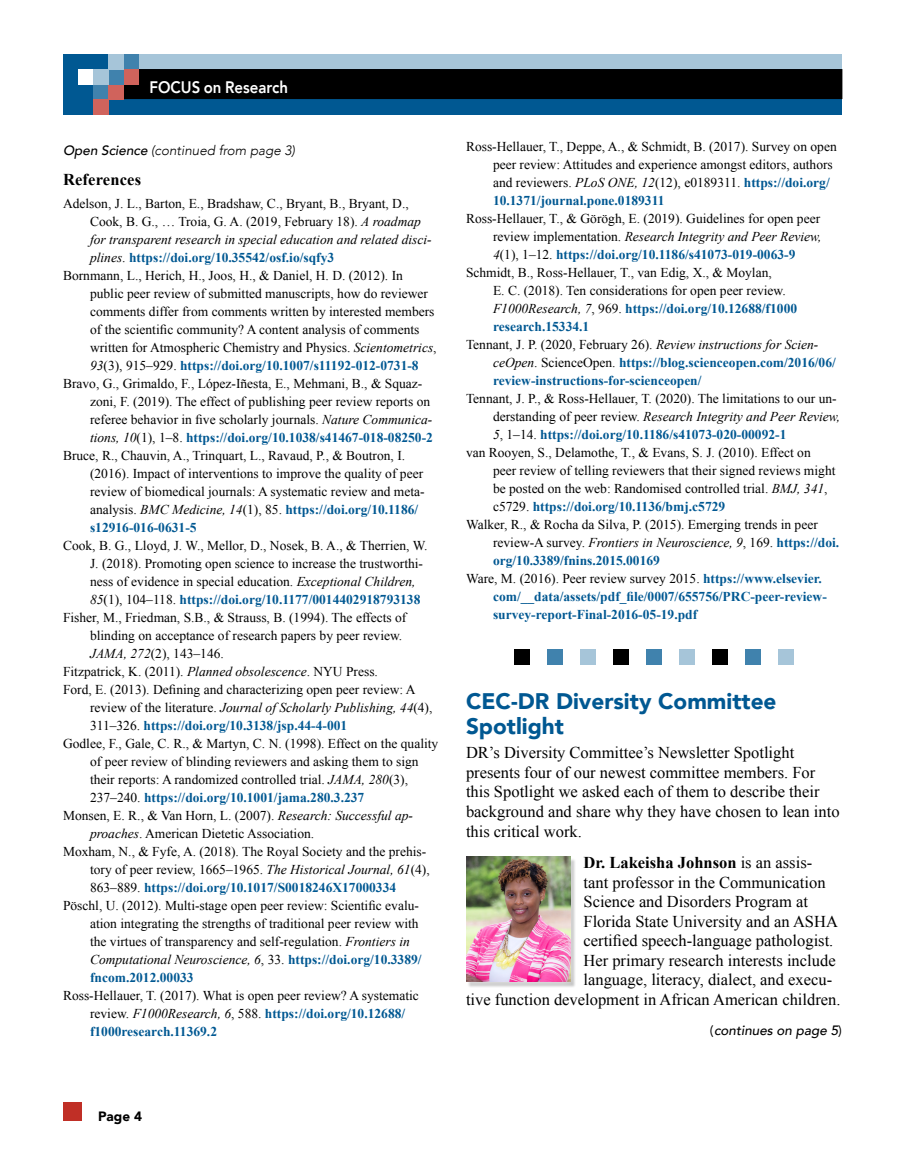
<style>
.page{position:relative;width:905px;height:1175px;background:#fff}
.page>*{position:absolute;margin:0;border:0;box-sizing:border-box;transform-origin:0 0}
.AT{font:900 22.5px/25.5px "Avenir";color:#005892}
.t1{font:800 16.65px "Avenir";color:#fff;scale:.9 1}
.Body_After_Head{font:16.5px/19.5px "Times New Roman";color:#000}
.Body_After_Head-2{font:700 16.5px "Times New Roman";color:#000}
.Reference_Head{font:700 16.5px "Times New Roman";letter-spacing:.01em;color:#000}
.Reference_List{font:13.5px/18px "Times New Roman";color:#000}
.Reference_List-2{font:700 13.5px/18px "Times New Roman";color:#005892}
.Continued_From{font:italic 300 13.5px "Avenir";color:#000}
.Continued_From-2{font:italic 500 13.5px "Avenir";color:#000}
.t2{font:900 13.5px "Avenir";color:#000}
.s1{font-weight:500}
.s2{font-style:italic}
.s3{font-weight:700;color:#005892}
.s4{font-weight:400;color:#000}
.s5{font-weight:400;font-style:italic;color:#000}
.s6{font-weight:400}
.s7{font-weight:400;font-style:normal}
</style>
<div class="page">
<div style="left:63px;top:1102px;width:18px;height:18px;background:#c02f26"></div>
<div style="left:63px;top:54px;width:779px;height:60px;background:#005892"></div>
<div style="left:138px;top:54px;width:704px;height:15px;background:#a6c5d9"></div>
<div style="left:124px;top:70px;width:717px;height:28px;background:#000"></div>
<div style="left:123px;top:69px;width:719px;height:30px;border:2px solid #000"></div>
<div style="left:123px;top:54px;width:15px;height:15px;background:#4082ad"></div>
<div style="left:93px;top:84px;width:15px;height:15px;background:#4082ad"></div>
<div style="left:93px;top:99px;width:15px;height:15px;background:#d0635c"></div>
<div style="left:108px;top:84px;width:15px;height:15px;background:#d0635c"></div>
<div style="left:123px;top:69px;width:15px;height:15px;background:#d0635c"></div>
<div style="left:78px;top:69px;width:15px;height:15px;background:#fff"></div>
<div style="left:108px;top:69px;width:15px;height:15px;background:#4082ad"></div>
<div style="left:93px;top:69px;width:15px;height:15px;background:#a6c5d9"></div>
<div style="left:108px;top:54px;width:15px;height:15px;background:#a6c5d9"></div>
<div style="left:547px;top:649px;width:15px;height:15px;background:#4082ad"></div>
<div style="left:646px;top:649px;width:15px;height:15px;background:#4082ad"></div>
<div style="left:745px;top:649px;width:15px;height:15px;background:#4082ad"></div>
<div style="left:778px;top:649px;width:15px;height:15px;background:#a6c5d9"></div>
<div style="left:580px;top:649px;width:15px;height:15px;background:#a6c5d9"></div>
<div style="left:679px;top:649px;width:15px;height:15px;background:#a6c5d9"></div>
<div style="left:514px;top:649px;width:15px;height:15px;background:#000"></div>
<div style="left:613px;top:649px;width:15px;height:15px;background:#000"></div>
<div style="left:712px;top:649px;width:15px;height:15px;background:#000"></div>
<div style="left:457px;top:848px;width:121px;height:142px;background:#fff;opacity:.75"></div>
<img style="left:466px;top:857px;width:104px;height:124px">
<p class="t1" style="left:149px;top:74px;width:155px">FOCUS on Research</p>
<p class="Continued_From" style="left:63px;top:142px;width:233px"><span class="s1">Open Science</span> (continued from page 3)</p>
<p class="Reference_Head" style="left:63px;top:168px;width:80px">References</p>
<p class="Reference_List" style="left:90px;top:194px;width:343px;text-indent:-27px">Adelson, J. L., Barton, E., Bradshaw, C., Bryant, B., Bryant, D., Cook, B. G., … Troia, G. A. (2019, February 18). <span class="s2">A roadmap for transparent research in special education and related disci&shy;plines</span>. <span class="s3">https://doi.org/10.35542/osf.io/sqfy3</span></p>
<p class="Reference_List" style="left:90px;top:266px;width:348px;text-indent:-27px">Bornmann, L., Herich, H., Joos, H., &amp; Daniel, H. D. (2012). In public peer review of submitted manuscripts, how do reviewer comments differ from comments written by interested members of the scientific community? A content analysis of comments written for Atmospheric Chemistry and Physics. <span class="s2">Scientometrics</span>, <span class="s2">93</span>(3), 915–929. <span class="s3">https://doi.org/10.1007/s11192-012-0731-8</span></p>
<p class="Reference_List" style="left:90px;top:374px;width:344px;text-indent:-27px">Bravo, G., Grimaldo, F., López-Iñesta, E., Mehmani, B., &amp; Squaz&shy;zoni, F. (2019). The effect of publishing peer review reports on referee behavior in five scholarly journals. <span class="s2">Nature Communica&shy;tions, 10</span>(1), 1–8. <span class="s3">https://doi.org/10.1038/s41467-018-08250-2</span></p>
<p class="Reference_List" style="left:90px;top:446px;width:336px;text-indent:-27px">Bruce, R., Chauvin, A., Trinquart, L., Ravaud, P., &amp; Boutron, I. (2016). Impact of interventions to improve the quality of peer review of biomedical journals: A systematic review and meta&shy;analysis. <span class="s2">BMC Medicine, 14</span>(1), 85. <span class="s3">https://doi.org/10.1186/ s12916-016-0631-5</span></p>
<p class="Reference_List" style="left:90px;top:536px;width:339px;text-indent:-27px">Cook, B. G., Lloyd, J. W., Mellor, D., Nosek, B. A., &amp; Therrien, W.<br>J. (2018). Promoting open science to increase the trustworthi&shy;ness of evidence in special education. <span class="s2">Exceptional Children, 85</span>(1), 104–118. <span class="s3">https://doi.org/10.1177/0014402918793138</span></p>
<p class="Reference_List" style="left:90px;top:608px;width:318px;text-indent:-27px">Fisher, M., Friedman, S.B., &amp; Strauss, B. (1994). The effects of blinding on acceptance of research papers by peer review.<br><span class="s2">JAMA, 272</span>(2), 143–146.</p>
<p class="Reference_List" style="left:63px;top:662px;width:316px">Fitzpatrick, K. (2011). <span class="s2">Planned obsolescence</span>. NYU Press.</p>
<p class="Reference_List" style="left:90px;top:680px;width:344px;text-indent:-27px">Ford, E. (2013). Defining and characterizing open peer review: A review of the literature. <span class="s2">Journal of Scholarly Publishing, 44</span>(4),<br>311–326. <span class="s3">https://doi.org/10.3138/jsp.44-4-001</span></p>
<p class="Reference_List" style="left:90px;top:734px;width:350px;text-indent:-27px">Godlee, F., Gale, C. R., &amp; Martyn, C. N. (1998). Effect on the quality of peer review of blinding reviewers and asking them to sign their reports: A randomized controlled trial. <span class="s2">JAMA, 280</span>(3), 237–240. <span class="s3">https://doi.org/10.1001/jama.280.3.237</span></p>
<p class="Reference_List" style="left:90px;top:806px;width:324px;text-indent:-27px">Monsen, E. R., &amp; Van Horn, L. (2007). <span class="s2">Research: Successful ap&shy;proaches</span>. American Dietetic Association.</p>
<p class="Reference_List" style="left:90px;top:842px;width:341px;text-indent:-27px">Moxham, N., &amp; Fyfe, A. (2018). The Royal Society and the prehis&shy;tory of peer review, 1665–1965. <span class="s2">The Historical Journal, 61</span>(4),<br>863–889. <span class="s3">https://doi.org/10.1017/S0018246X17000334</span></p>
<p class="Reference_List" style="left:90px;top:896px;width:333px;text-indent:-27px">Pöschl, U. (2012). Multi-stage open peer review: Scientific evalu&shy;ation integrating the strengths of traditional peer review with the virtues of transparency and self-regulation. <span class="s2">Frontiers in Computational Neuroscience, 6</span>, 33. <span class="s3">https://doi.org/10.3389/ fncom.2012.00033</span></p>
<p class="Reference_List" style="left:90px;top:986px;width:330px;text-indent:-27px">Ross-Hellauer, T. (2017). What is open peer review? A systematic review. <span class="s2">F1000Research, 6</span>, 588. <span class="s3">https://doi.org/10.12688/ f1000research.11369.2</span></p>
<p class="Reference_List" style="left:493px;top:137px;width:345px;text-indent:-27px">Ross-Hellauer, T., Deppe, A., &amp; Schmidt, B. (2017). Survey on open peer review: Attitudes and experience amongst editors, authors and reviewers. <span class="s2">PLoS ONE, 12</span>(12), e0189311. <span class="s3">https://doi.org/ 10.1371/journal.pone.0189311</span></p>
<p class="Reference_List" style="left:493px;top:209px;width:330px;text-align:justify;text-indent:-27px">Ross-Hellauer, T., &amp; Görögh, E. (2019). Guidelines for open peer review implementation. <span class="s2">Research Integrity and Peer Review, 4</span>(1), 1–12. <span class="s3">https://doi.org/10.1186/s41073-019-0063-9</span></p>
<p class="Reference_List" style="left:493px;top:263px;width:305px;text-indent:-27px">Schmidt, B., Ross-Hellauer, T., van Edig, X., &amp; Moylan,<br>E. C. (2018). Ten considerations for open peer review.<br><span class="s2">F1000Research, 7</span>, 969. <span class="s3">https://doi.org/10.12688/f1000 research.15334.1</span></p>
<p class="Reference_List-2" style="left:493px;top:335px;width:344px;text-indent:-27px"><span class="s4">Tennant, J. P. (2020, February 26).</span> <span class="s5">Review instructions for Scien&shy;ceOpen</span><span class="s4">. ScienceOpen.</span> https://blog.scienceopen.com/2016/06/ review-instructions-for-scienceopen/</p>
<p class="Reference_List" style="left:493px;top:389px;width:348px;text-indent:-27px">Tennant, J. P., &amp; Ross-Hellauer, T. (2020). The limitations to our un&shy;derstanding of peer review. <span class="s2">Research Integrity and Peer Review,<br>5</span>, 1–14. <span class="s3">https://doi.org/10.1186/s41073-020-00092-1</span></p>
<p class="Reference_List" style="left:493px;top:443px;width:344px;text-indent:-27px">van Rooyen, S., Delamothe, T., &amp; Evans, S. J. (2010). Effect on peer review of telling reviewers that their signed reviews might be posted on the web: Randomised controlled trial. <span class="s2">BMJ, 341</span>, c5729. <span class="s3">https://doi.org/10.1136/bmj.c5729</span></p>
<p class="Reference_List" style="left:493px;top:515px;width:348px;text-indent:-27px">Walker, R., &amp; Rocha da Silva, P. (2015). Emerging trends in peer review-A survey. <span class="s2">Frontiers in Neuroscience, 9</span>, 169. <span class="s3">https://doi. org/10.3389/fnins.2015.00169</span></p>
<p class="Reference_List-2" style="left:493px;top:569px;width:335px;text-indent:-27px"><span class="s4">Ware, M. (2016). Peer review survey 2015.</span> https://www.elsevier. com/__data/assets/pdf_file/0007/655756/PRC-peer-review&shy;survey-report-Final-2016-05-19.pdf</p>
<p class="AT" style="left:466px;top:687px;width:312px">CEC-DR Diversity Committee<br>Spotlight</p>
<p class="Body_After_Head" style="left:466px;top:743px;width:375px">DR’s Diversity Committee’s Newsletter Spotlight presents four of our newest committee members. For this Spotlight we asked each of them to describe their background and share why they have chosen to lean into this critical work.</p>
<p class="Body_After_Head-2" style="left:583px;top:851px;width:230px">Dr. Lakeisha Johnson <span class="s6">is an assis-</span></p>
<p class="Body_After_Head" style="left:583px;top:872px;width:243px">tant professor in the Communication</p>
<p class="Body_After_Head" style="left:583px;top:891px;width:226px">Science and Disorders Program at</p>
<p class="Body_After_Head" style="left:583px;top:911px;width:256px">Florida State University and an ASHA</p>
<p class="Body_After_Head" style="left:583px;top:930px;width:251px">certified speech-language pathologist.</p>
<p class="Body_After_Head" style="left:583px;top:950px;width:254px">Her primary research interests include</p>
<p class="Body_After_Head" style="left:583px;top:969px;width:250px">language, literacy, dialect, and execu-</p>
<p class="Body_After_Head" style="left:466px;top:989px;width:376px">tive function development in African American children.</p>
<p class="Continued_From-2" style="left:709px;top:1022px;width:134px"><span class="s7">(</span>continues on page 5<span class="s7">)</span></p>
<p class="t2" style="left:98px;top:1104px;width:45px">Page 4</p>
</div>
